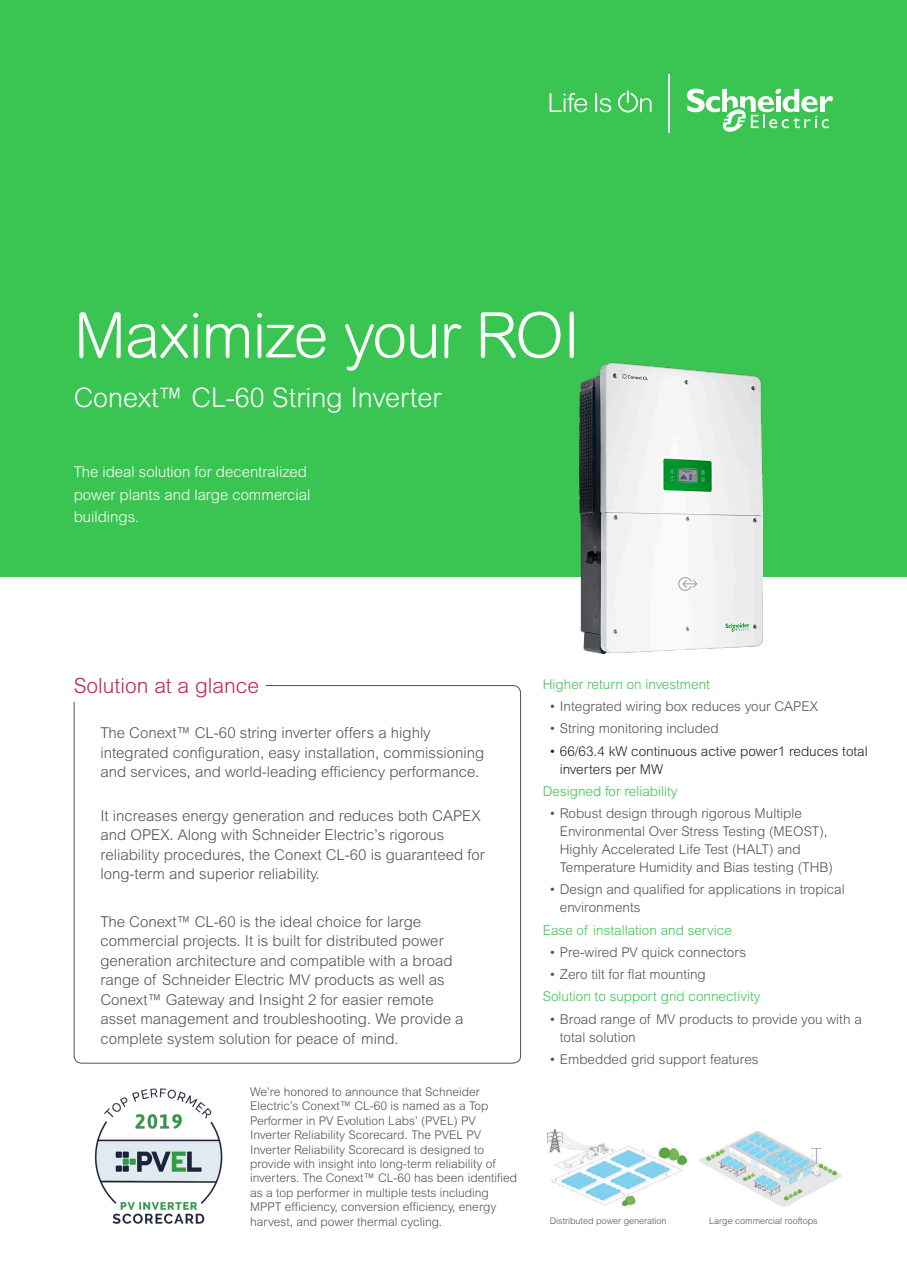
<style>
.page{position:relative;width:907px;height:1277px;background:#fff}
.page>*{position:absolute;margin:0;border:0;box-sizing:border-box;transform-origin:0 0}
.Title_Style_01{font:300 63px "Arial Rounded MT Pro";letter-spacing:-.02em;color:#fff}
.Subhead_Style_01{font:300 27px "Arial Rounded MT Pro";color:#fff}
.Product_at_a_glance{font:300 21px "Arial MT Std";color:#bf2454}
.Box_Style{font:300 15px/19.5px "Arial MT Std";color:#4d545a}
.Cover_Intro_Text_Sty{font:300 15px/22.5px "Arial Rounded MT Pro";color:#fff}
.t1{font:300 13.5px/18px "Arial MT Std";color:#4d545a}
.Body_Copy_Style{font:300 13.5px "Arial MT Std";color:#3ac552}
.t2{font:300 13.5px/18px "Arial MT Std";color:#231f20}
.Body_Copy_Style_Bull{font:300 13.5px "Arial MT Std";color:#3ac552}
.Body_Copy_Style-2{font:300 12px/14.4px "Arial MT Std";color:#4d545a}
.Image_Caption{font:300 9px "Arial MT Std";color:#4d545a}
</style>
<div class="page">
<div style="left:0;top:0;width:906px;height:577px;background:#3ac552"></div>
<svg style="left:73px;top:685px;width:448px;height:378px"></svg>
<img style="left:547px;top:1129px;width:141px;height:78px">
<img style="left:699px;top:1131px;width:143px;height:76px">
<svg style="left:549px;top:93px;width:38px;height:19px"></svg>
<svg style="left:595px;top:93px;width:16px;height:19px"></svg>
<svg style="left:618px;top:91px;width:33px;height:21px"></svg>
<svg style="left:687px;top:88px;width:146px;height:44px"></svg>
<hr style="left:668px;top:74px;width:1px;height:58px;background:#fff">
<img style="left:579px;top:362px;width:183px;height:291px">
<img style="left:94px;top:1088px;width:129px;height:136px">
<p class="Title_Style_01" style="left:74px;top:299px;width:508px">Maximize your ROI</p>
<p class="Subhead_Style_01" style="left:74px;top:382px;width:369px">Conext™ CL-60 String Inverter</p>
<p class="Cover_Intro_Text_Sty" style="left:74px;top:461px;width:235px">The ideal solution for decentralized</p>
<p class="Cover_Intro_Text_Sty" style="left:74px;top:484px;width:238px">power plants and large commercial buildings.</p>
<p class="Product_at_a_glance" style="left:74px;top:673px;width:187px">Solution at a glance</p>
<p class="Body_Copy_Style" style="left:542px;top:676px;width:169px">Higher return on investment</p>
<p class="t1" style="left:549px;top:697px;width:270px">• Integrated wiring box reduces your CAPEX</p>
<p class="t1" style="left:549px;top:719px;width:171px">• String monitoring included</p>
<p class="t2" style="left:560px;top:741px;width:309px;text-indent:-11px">• 66/63.4 kW continuous active power1 reduces total inverters per MW</p>
<p class="Body_Copy_Style" style="left:542px;top:783px;width:136px">Designed for reliability</p>
<p class="t1" style="left:560px;top:804px;width:274px;text-indent:-11px">• Robust design through rigorous Multiple Environmental Over Stress Testing (MEOST), Highly Accelerated Life Test (HALT) and Temperature Humidity and Bias testing (THB)</p>
<p class="t1" style="left:560px;top:880px;width:286px;text-indent:-11px">• Design and qualified for applications in tropical environments</p>
<p class="Body_Copy_Style" style="left:542px;top:922px;width:190px">Ease of installation and service</p>
<p class="t1" style="left:549px;top:943px;width:198px">• Pre-wired PV quick connectors</p>
<p class="t1" style="left:549px;top:965px;width:158px">• Zero tilt for flat mounting</p>
<p class="Body_Copy_Style_Bull" style="left:542px;top:988px;width:219px">Solution to support grid connectivity</p>
<p class="t1" style="left:560px;top:1009px;width:303px;text-indent:-11px">• Broad range of MV products to provide you with a total solution</p>
<p class="t1" style="left:549px;top:1050px;width:211px">• Embedded grid support features</p>
<p class="Box_Style" style="left:100px;top:723px;width:385px">The Conext™ CL-60 string inverter offers a highly integrated configuration, easy installation, commissioning and services, and world-leading efficiency performance.</p>
<p class="Box_Style" style="left:100px;top:805px;width:386px">It increases energy generation and reduces both CAPEX and OPEX. Along with Schneider Electric’s rigorous reliability procedures, the Conext CL-60 is guaranteed for long-term and superior reliability.</p>
<p class="Box_Style" style="left:100px;top:911px;width:365px">The Conext™ CL-60 is the ideal choice for large commercial projects. It is built for distributed power generation architecture and compatible with a broad range of Schneider Electric MV products as well as Conext™ Gateway and Insight 2 for easier remote asset management and troubleshooting. We provide a complete system solution for peace of mind.</p>
<p class="Body_Copy_Style-2" style="left:250px;top:1084px;width:268px">We’re honored to announce that Schneider Electric’s Conext™ CL-60 is named as a Top Performer in PV Evolution Labs’ (PVEL) PV Inverter Reliability Scorecard. The PVEL PV Inverter Reliability Scorecard is designed to provide with insight into long-term reliability of inverters. The Conext™ CL-60 has been identified as a top performer in multiple tests including MPPT efficiency, conversion efficiency, energy harvest, and power thermal cycling.</p>
<p class="Image_Caption" style="left:549px;top:1215px;width:118px">Distributed power generation</p>
<p class="Image_Caption" style="left:709px;top:1215px;width:110px">Large commercial rooftops</p>
</div>
